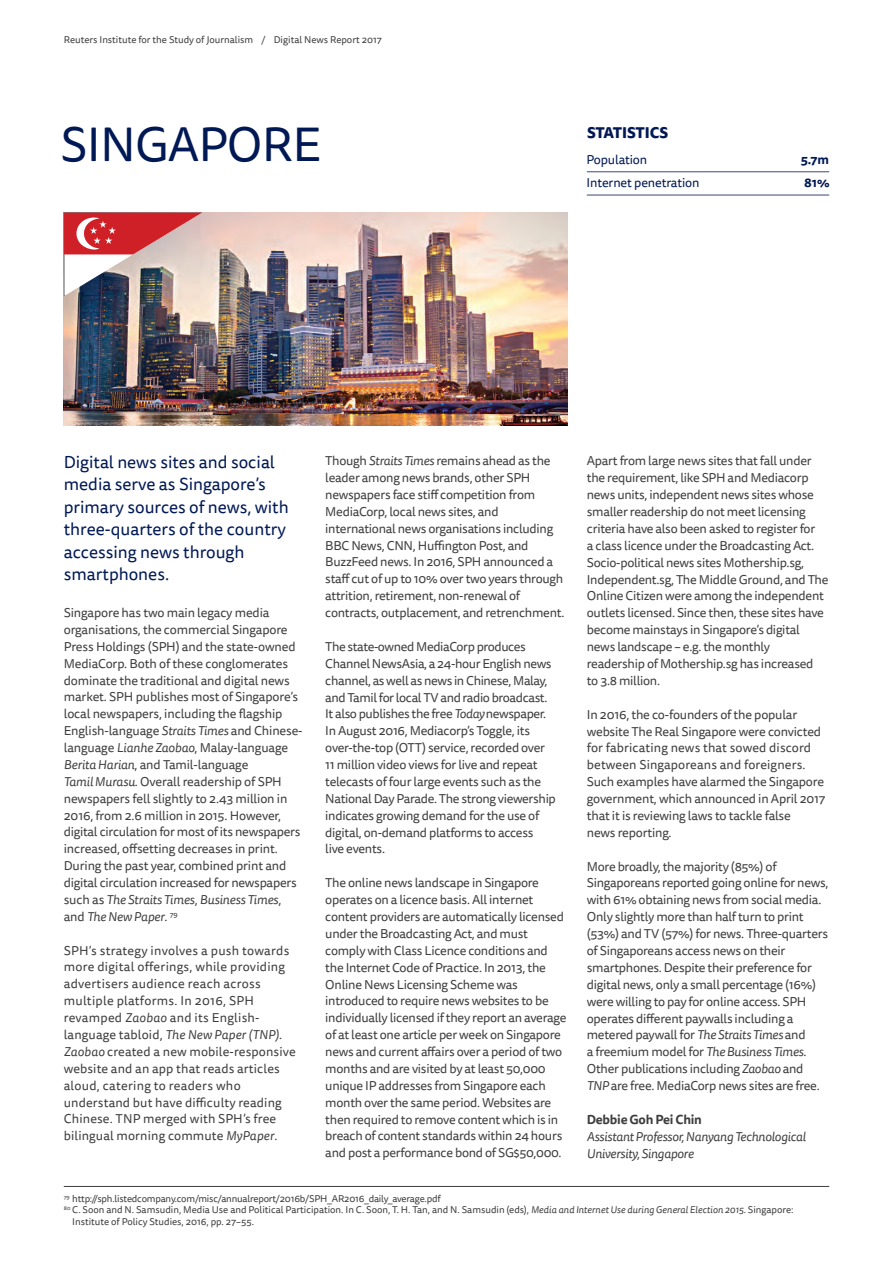
<style>
.page{position:relative;width:893px;height:1263px;background:#fff}
.page>*{position:absolute;margin:0;border:0;box-sizing:border-box;transform-origin:0 0}
.t1{font:48px "Tisa Sans Pro";letter-spacing:-.015em;color:#001954}
.t2{font:17.25px/22.5px "Tisa Sans Pro";color:#001954}
.t3{font:800 15px "Tisa Sans Pro";color:#001954}
.t4{font:12.75px/17px "Tisa Sans Pro";letter-spacing:-.02em;color:#3e3e3f}
.t5{font:12.75px/17px "Tisa Sans Pro";letter-spacing:.01em;color:#3e3e3f}
.t6{font:italic 12.75px/17px "Tisa Sans Pro";letter-spacing:-.02em;color:#3e3e3f}
.t7{font:12.75px "Tisa Sans Pro";letter-spacing:-.01em;color:#001954}
.t8{font:700 12.75px "Tisa Sans Pro";letter-spacing:-.02em;color:#3e3e3f}
.t9{font:700 12.75px "Tisa Sans Pro";color:#001954}
.t10{font:9.75px "Tisa Sans Pro";color:#3e3e3f}
.t11{font:9.75px "Tisa Sans Pro";letter-spacing:-.02em;color:#3e3e3f}
.s1{font-style:italic}
</style>
<div class="page">
<img style="left:64px;top:213px;width:504px;height:212px">
<img style="left:64px;top:213px;width:138px;height:83px">
<hr style="left:64px;top:1186px;width:765px;height:1px;background:#3e3e3f">
<hr style="left:587px;top:171px;width:242px;height:1px;background:#3a4979">
<hr style="left:587px;top:195px;width:242px;height:1px;background:#3a4979">
<p class="t10" style="left:64px;top:33px;width:319px">Reuters Institute for the Study of Journalism / Digital News Report 2017</p>
<h1 class="t1" style="left:61px;top:112px;width:262px">SINGAPORE</h1>
<p class="t3" style="left:587px;top:122px;width:83px">STATISTICS</p>
<p class="t7" style="left:587px;top:151px;width:62px">Population</p>
<p class="t9" style="left:801px;top:150px;width:30px">5.7m</p>
<p class="t7" style="left:587px;top:174px;width:114px">Internet penetration</p>
<p class="t9" style="left:804px;top:173px;width:27px">81%</p>
<h2 class="t2" style="left:64px;top:451px;width:227px">Digital news sites and social media serve as Singapore’s primary sources of news, with three-quarters of the country accessing news through smartphones.</h2>
<p class="t4" style="left:64px;top:604px;width:240px">Singapore has two main legacy media organisations, the commercial Singapore Press Holdings (SPH) and the state-owned MediaCorp. Both of these conglomerates dominate the traditional and digital news market. SPH publishes most of Singapore’s local newspapers, including the flagship English-language <span class="s1">Straits Times</span> and Chinese&shy;language <span class="s1">Lianhe Zaobao</span>, Malay-language <span class="s1">Berita Harian</span>, and Tamil-language<br><span class="s1">Tamil Murasu</span>. Overall readership of SPH newspapers fell slightly to 2.43 million in 2016, from 2.6 million in 2015. However, digital circulation for most of its newspapers increased, offsetting decreases in print.<br>During the past year, combined print and digital circulation increased for newspapers such as <span class="s1">The Straits Times</span>, <span class="s1">Business Times</span>, and <span class="s1">The New Paper</span>. <sup>79</sup></p>
<p class="t5" style="left:64px;top:942px;width:233px">SPH’s strategy involves a push towards more digital offerings, while providing advertisers audience reach across multiple platforms. In 2016, SPH revamped <span class="s1">Zaobao</span> and its English&shy;language tabloid, <span class="s1">The New Paper (TNP)</span>.<br><span class="s1">Zaobao</span> created a new mobile-responsive website and an app that reads articles aloud, catering to readers who understand but have difficulty reading Chinese. TNP merged with SPH’s free bilingual morning commute <span class="s1">MyPaper</span>.</p>
<p class="t4" style="left:325px;top:453px;width:241px">Though <span class="s1">Straits Times</span> remains ahead as the leader among news brands, other SPH newspapers face stiff competition from MediaCorp, local news sites, and international news organisations including BBC News, CNN, Huffington Post, and BuzzFeed news. In 2016, SPH announced a staff cut of up to 10% over two years through attrition, retirement, non-renewal of contracts, outplacement, and retrenchment.</p>
<p class="t4" style="left:325px;top:638px;width:232px">The state-owned MediaCorp produces Channel NewsAsia, a 24-hour English news channel, as well as news in Chinese, Malay, and Tamil for local TV and radio broadcast.<br>It also publishes the free <span class="s1">Today</span> newspaper.<br>In August 2016, Mediacorp’s Toggle, its over-the-top (OTT) service, recorded over 11 million video views for live and repeat telecasts of four large events such as the National Day Parade. The strong viewership indicates growing demand for the use of digital, on-demand platforms to access<br>live events.</p>
<p class="t4" style="left:325px;top:875px;width:243px">The online news landscape in Singapore operates on a licence basis. All internet content providers are automatically licensed under the Broadcasting Act, and must comply with Class Licence conditions and the Internet Code of Practice. In 2013, the Online News Licensing Scheme was introduced to require news websites to be individually licensed if they report an average of at least one article per week on Singapore news and current affairs over a period of two months and are visited by at least 50,000 unique IP addresses from Singapore each month over the same period. Websites are then required to remove content which is in breach of content standards within 24 hours and post a performance bond of SG$50,000.</p>
<p class="t4" style="left:587px;top:453px;width:243px">Apart from large news sites that fall under the requirement, like SPH and Mediacorp news units, independent news sites whose smaller readership do not meet licensing criteria have also been asked to register for<br>a class licence under the Broadcasting Act.<br>Socio-political news sites Mothership.sg, Independent.sg, The Middle Ground, and The Online Citizen were among the independent outlets licensed. Since then, these sites have become mainstays in Singapore’s digital news landscape – e.g. the monthly readership of Mothership.sg has increased<br>to 3.8 million.</p>
<p class="t4" style="left:587px;top:706px;width:240px">In 2016, the co-founders of the popular website The Real Singapore were convicted for fabricating news that sowed discord between Singaporeans and foreigners.<br>Such examples have alarmed the Singapore government, which announced in April 2017 that it is reviewing laws to tackle false<br>news reporting.</p>
<p class="t4" style="left:587px;top:858px;width:243px">More broadly, the majority (85%) of Singaporeans reported going online for news, with 61% obtaining news from social media.<br>Only slightly more than half turn to print (53%) and TV (57%) for news. Three-quarters of Singaporeans access news on their smartphones. Despite their preference for digital news, only a small percentage (16%) were willing to pay for online access. SPH operates different paywalls including a metered paywall for <span class="s1">The Straits Times</span> and<br>a freemium model for <span class="s1">The Business Times</span>.<br>Other publications including <span class="s1">Zaobao</span> and <span class="s1">TNP</span> are free. MediaCorp news sites are free.</p>
<p class="t8" style="left:587px;top:1110px;width:117px">Debbie Goh Pei Chin</p>
<p class="t6" style="left:587px;top:1128px;width:220px">Assistant Professor, Nanyang Technological<br>University, Singapore</p>
<p class="t11" style="left:64px;top:1192px;width:378px"><sup>79</sup> http://sph.listedcompany.com/misc/annualreport/2016b/SPH_AR2016_daily_average.pdf</p>
<p class="t10" style="left:64px;top:1203px;width:731px"><sup>80</sup> C. Soon and N. Samsudin, Media Use and Political Participation. In C. Soon, T. H. Tan, and N. Samsudin (eds), <span class="s1">Media and Internet Use during General Election 2015</span>. Singapore:</p>
<p class="t10" style="left:72px;top:1214px;width:183px">Institute of Policy Studies, 2016, pp. 27–55.</p>
</div>
